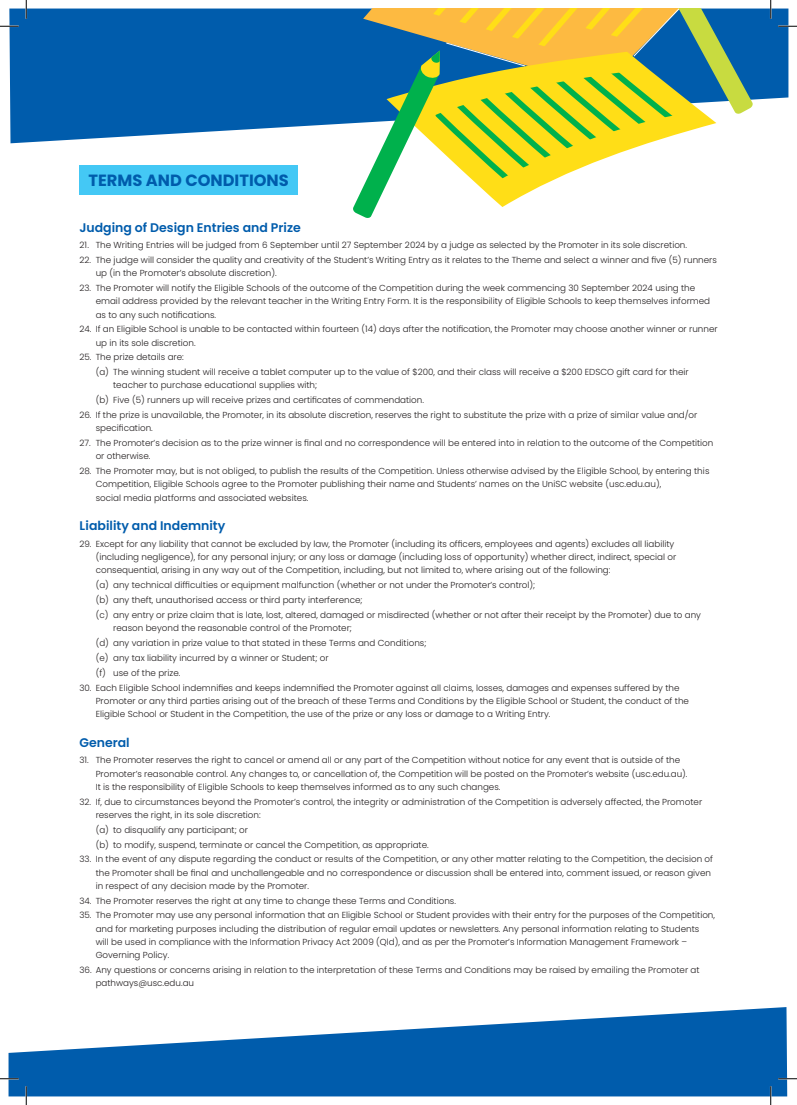
<style>
.page{position:relative;width:797px;height:1105px;background:#fff}
.page>*{position:absolute;margin:0;border:0;box-sizing:border-box;transform-origin:0 0}
.t1{font:700 16.25px "Poppins";color:#005cac}
.t2{font:600 12.5px "Poppins";color:#005cac}
.t3{font:300 8.75px/13.1px "Poppins";color:#231f20}
</style>
<div class="page">
<svg style="left:9px;top:1007px;width:778px;height:89px;fill:#005cac"></svg>
<svg style="left:9px;top:9px;width:779px;height:134px;background:#196cb4"></svg>
<div style="left:79px;top:165px;width:219px;height:30px;background:#44c8f5"></div>
<svg style="left:352px;top:9px;width:401px;height:209px"></svg>
<svg style="left:0;top:25px;width:19px;height:2px"></svg>
<svg style="left:778px;top:25px;width:19px;height:2px"></svg>
<svg style="left:0;top:1078px;width:19px;height:1px"></svg>
<svg style="left:778px;top:1078px;width:19px;height:1px"></svg>
<svg style="left:25px;top:0;width:2px;height:19px"></svg>
<svg style="left:25px;top:1086px;width:2px;height:19px"></svg>
<svg style="left:770px;top:0;width:1px;height:19px"></svg>
<svg style="left:770px;top:1086px;width:1px;height:19px"></svg>
<p class="t1" style="left:89px;top:171px;width:202px">TERMS AND CONDITIONS</p>
<p class="t2" style="left:79px;top:220px;width:223px">Judging of Design Entries and Prize</p>
<p class="t3" style="left:79px;top:239px;width:609px">21. The Writing Entries will be judged from 6 September until 27 September 2024 by a judge as selected by the Promoter in its sole discretion.</p>
<p class="t3" style="left:96px;top:254px;width:622px;text-indent:-16px">22. The judge will consider the quality and creativity of the Student’s Writing Entry as it relates to the Theme and select a winner and five (5) runners up (in the Promoter’s absolute discretion).</p>
<p class="t3" style="left:96px;top:282px;width:616px;text-indent:-16px">23. The Promoter will notify the Eligible Schools of the outcome of the Competition during the week commencing 30 September 2024 using the email address provided by the relevant teacher in the Writing Entry Form. It is the responsibility of Eligible Schools to keep themselves informed as to any such notifications.</p>
<p class="t3" style="left:96px;top:323px;width:623px;text-indent:-16px">24. If an Eligible School is unable to be contacted within fourteen (14) days after the notification, the Promoter may choose another winner or runner up in its sole discretion.</p>
<p class="t3" style="left:79px;top:351px;width:106px">25. The prize details are:</p>
<p class="t3" style="left:113px;top:366px;width:577px;text-indent:-18px">(a) The winning student will receive a tablet computer up to the value of $200, and their class will receive a $200 EDSCO gift card for their teacher to purchase educational supplies with;</p>
<p class="t3" style="left:96px;top:394px;width:330px">(b) Five (5) runners up will receive prizes and certificates of commendation.</p>
<p class="t3" style="left:96px;top:409px;width:603px;text-indent:-16px">26. If the prize is unavailable, the Promoter, in its absolute discretion, reserves the right to substitute the prize with a prize of similar value and/or specification.</p>
<p class="t3" style="left:96px;top:437px;width:619px;text-indent:-16px">27. The Promoter’s decision as to the prize winner is final and no correspondence will be entered into in relation to the outcome of the Competition or otherwise.</p>
<p class="t3" style="left:96px;top:465px;width:615px;text-indent:-16px">28. The Promoter may, but is not obliged, to publish the results of the Competition. Unless otherwise advised by the Eligible School, by entering this<br>Competition, Eligible Schools agree to the Promoter publishing their name and Students’ names on the UniSC website (usc.edu.au),<br>social media platforms and associated websites.</p>
<p class="t2" style="left:79px;top:519px;width:147px">Liability and Indemnity</p>
<p class="t3" style="left:96px;top:537px;width:582px;text-indent:-16px">29. Except for any liability that cannot be excluded by law, the Promoter (including its officers, employees and agents) excludes all liability (including negligence), for any personal injury; or any loss or damage (including loss of opportunity) whether direct, indirect, special or consequential, arising in any way out of the Competition, including, but not limited to, where arising out of the following:</p>
<p class="t3" style="left:96px;top:579px;width:441px">(a) any technical difficulties or equipment malfunction (whether or not under the Promoter’s control);</p>
<p class="t3" style="left:96px;top:593px;width:268px">(b) any theft, unauthorised access or third party interference;</p>
<p class="t3" style="left:113px;top:608px;width:589px;text-indent:-18px">(c) any entry or prize claim that is late, lost, altered, damaged or misdirected (whether or not after their receipt by the Promoter) due to any reason beyond the reasonable control of the Promoter;</p>
<p class="t3" style="left:96px;top:636px;width:332px">(d) any variation in prize value to that stated in these Terms and Conditions;</p>
<p class="t3" style="left:96px;top:651px;width:234px">(e) any tax liability incurred by a winner or Student; or</p>
<p class="t3" style="left:96px;top:666px;width:86px">(f) use of the prize.</p>
<p class="t3" style="left:96px;top:681px;width:594px;text-indent:-16px">30. Each Eligible School indemnifies and keeps indemnified the Promoter against all claims, losses, damages and expenses suffered by the<br>Promoter or any third parties arising out of the breach of these Terms and Conditions by the Eligible School or Student, the conduct of the<br>Eligible School or Student in the Competition, the use of the prize or any loss or damage to a Writing Entry.</p>
<p class="t2" style="left:79px;top:735px;width:52px">General</p>
<p class="t3" style="left:96px;top:754px;width:593px;text-indent:-16px">31. The Promoter reserves the right to cancel or amend all or any part of the Competition without notice for any event that is outside of the<br>Promoter’s reasonable control. Any changes to, or cancellation of, the Competition will be posted on the Promoter’s website (usc.edu.au).<br>It is the responsibility of Eligible Schools to keep themselves informed as to any such changes.</p>
<p class="t3" style="left:96px;top:795px;width:608px;text-indent:-16px">32. If, due to circumstances beyond the Promoter’s control, the integrity or administration of the Competition is adversely affected, the Promoter reserves the right, in its sole discretion:</p>
<p class="t3" style="left:96px;top:823px;width:154px">(a) to disqualify any participant; or</p>
<p class="t3" style="left:96px;top:838px;width:334px">(b) to modify, suspend, terminate or cancel the Competition, as appropriate.</p>
<p class="t3" style="left:96px;top:853px;width:619px;text-indent:-16px">33. In the event of any dispute regarding the conduct or results of the Competition, or any other matter relating to the Competition, the decision of the Promoter shall be final and unchallengeable and no correspondence or discussion shall be entered into, comment issued, or reason given in respect of any decision made by the Promoter.</p>
<p class="t3" style="left:79px;top:894px;width:378px">34. The Promoter reserves the right at any time to change these Terms and Conditions.</p>
<p class="t3" style="left:96px;top:909px;width:621px;text-indent:-16px">35. The Promoter may use any personal information that an Eligible School or Student provides with their entry for the purposes of the Competition, and for marketing purposes including the distribution of regular email updates or newsletters. Any personal information relating to Students<br>will be used in compliance with the Information Privacy Act 2009 (Qld), and as per the Promoter’s Information Management Framework – Governing Policy.</p>
<p class="t3" style="left:96px;top:963px;width:605px;text-indent:-16px">36. Any questions or concerns arising in relation to the interpretation of these Terms and Conditions may be raised by emailing the Promoter at pathways@usc.edu.au</p>
</div>
